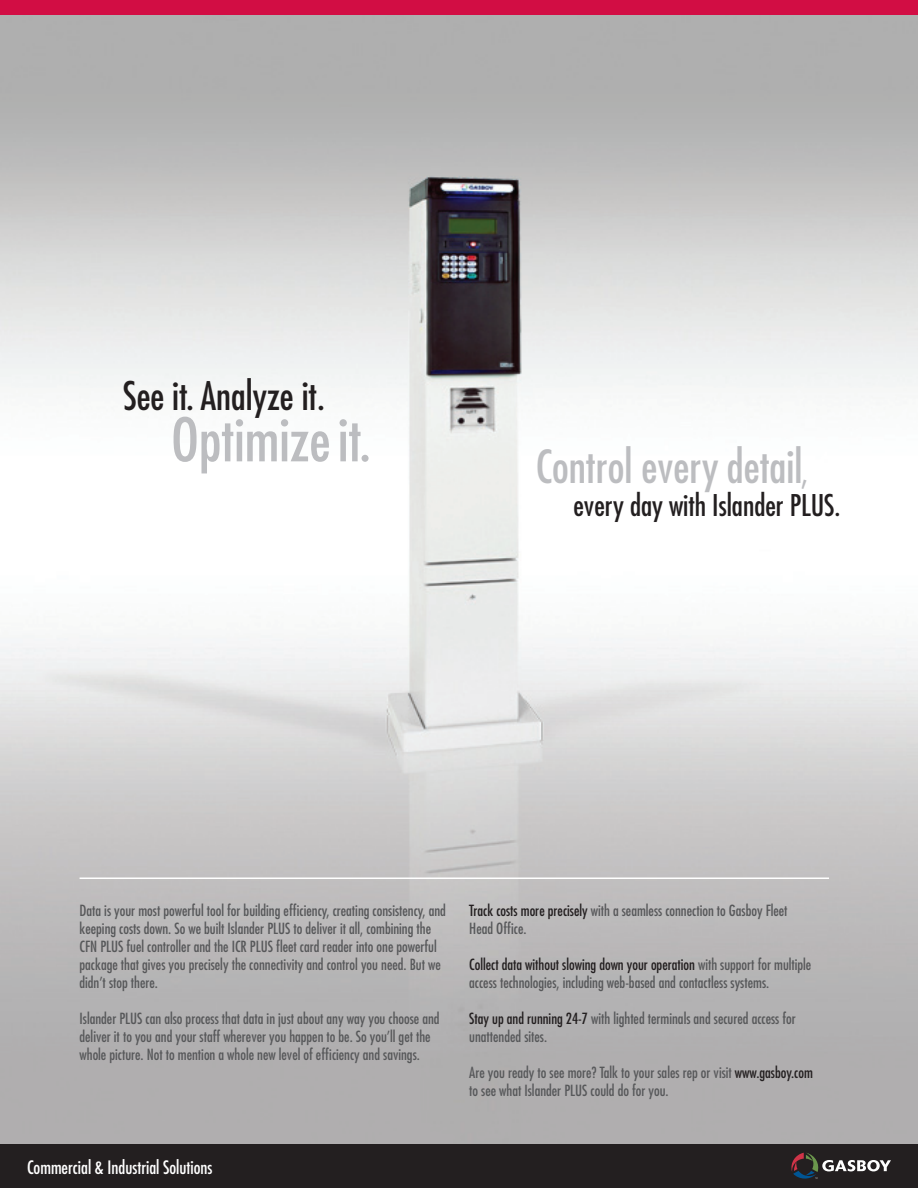
<style>
.page{position:relative;width:918px;height:1188px;background:#fff}
.page>*{position:absolute;margin:0;border:0;box-sizing:border-box;transform-origin:0 0}
.t1{font:condensed 58.5px "Futura Std";color:#bcbdc0}
.t2{font:condensed 44.4px "Futura Std";color:#bcbdc0}
.t3{font:condensed 38.4px "Futura Std";color:#231f20}
.t4{font:condensed 29.1px "Futura Std";color:#231f20}
.t5{font:condensed 18px "Futura Std";color:#fff}
.t6{font:condensed 15px/18px "Futura Std";color:#57585a}
.s1{font-size:32.4px}
.s2{color:#231f20}
</style>
<div class="page">
<img style="left:0;top:14px;width:918px;height:1131px">
<hr style="left:80px;top:878px;width:749px;height:1px;background:#fff">
<div style="left:0;top:1145px;width:918px;height:43px;background:#231f20"></div>
<svg style="left:791px;top:1153px;width:100px;height:26px"></svg>
<div style="left:0;top:0;width:918px;height:14px;background:#d20d44"></div>
<p class="t3" style="left:123px;top:372px;width:203px">See it. Analyze it.</p>
<p class="t1" style="left:171px;top:405px;width:201px">Optimize it.</p>
<p class="t2" style="left:536px;top:440px;width:274px">Control every detail<span class="s1">,</span></p>
<p class="t4" style="left:573px;top:488px;width:269px">every day with Islander PLUS.</p>
<p class="t6" style="left:80px;top:901px;width:368px">Data is your most powerful tool for building efficiency, creating consistency, and keeping costs down. So we built Islander PLUS to deliver it all, combining the CFN PLUS fuel controller and the ICR PLUS fleet card reader into one powerful package that gives you precisely the connectivity and control you need. But we didn’t stop there.</p>
<p class="t6" style="left:80px;top:1009px;width:362px">Islander PLUS can also process that data in just about any way you choose and deliver it to you and your staff wherever you happen to be. So you’ll get the whole picture. Not to mention a whole new level of efficiency and savings.</p>
<p class="t6" style="left:469px;top:901px;width:320px"><span class="s2">Track costs more precisely</span> with a seamless connection to Gasboy Fleet<br>Head Office.</p>
<p class="t6" style="left:469px;top:955px;width:344px"><span class="s2">Collect data without slowing down your operation</span> with support for multiple access technologies, including web-based and contactless systems.</p>
<p class="t6" style="left:469px;top:1009px;width:328px"><span class="s2">Stay up and running 24-7</span> with lighted terminals and secured access for unattended sites.</p>
<p class="t6" style="left:469px;top:1063px;width:345px">Are you ready to see more? Talk to your sales rep or visit <span class="s2">www.gasboy.com </span>to see what Islander PLUS could do for you.</p>
<p class="t5" style="left:27px;top:1157px;width:187px">Commercial &amp; Industrial Solutions</p>
</div>
